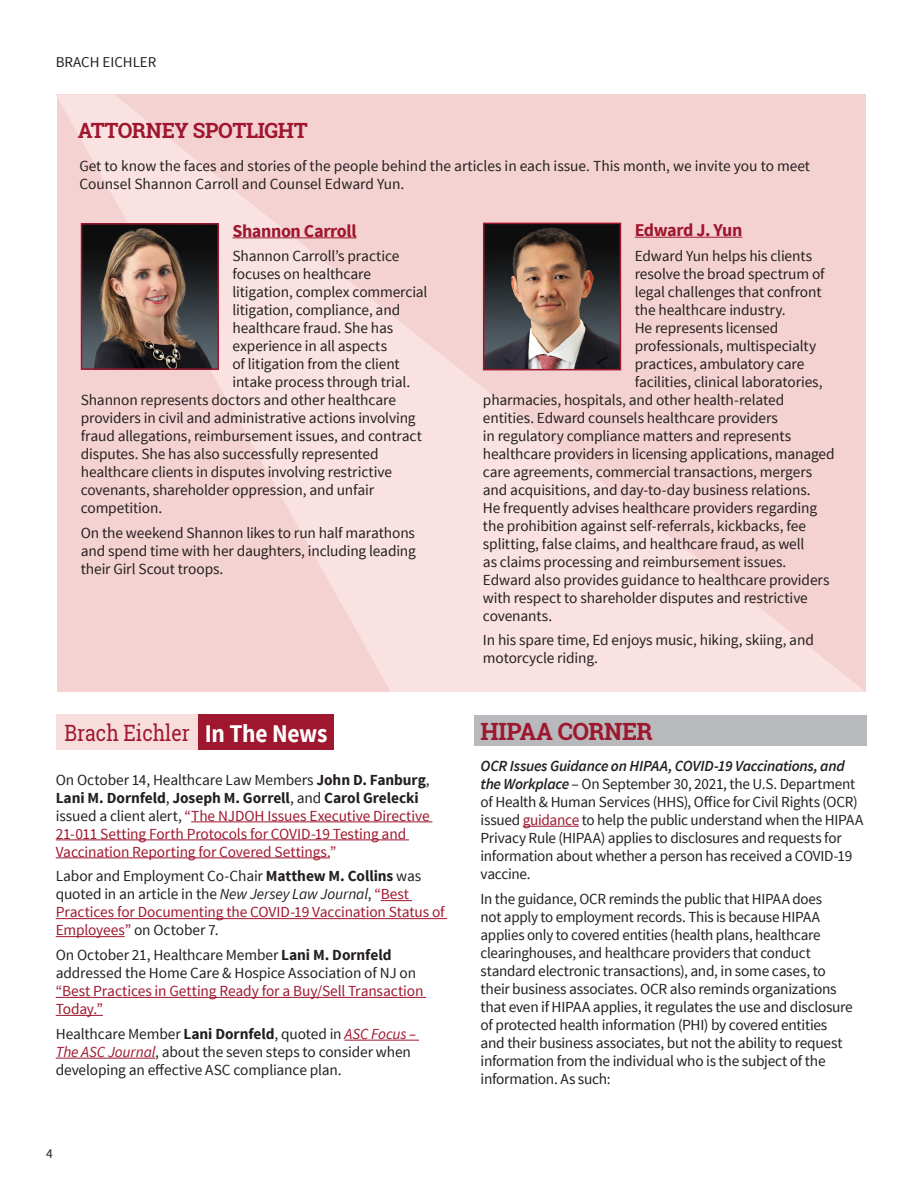
<style>
.page{position:relative;width:918px;height:1188px;background:#fff}
.page>*{position:absolute;margin:0;border:0;box-sizing:border-box;transform-origin:0 0}
.t1{font:700 25.5px "Source Sans Pro";letter-spacing:-.01em;color:#fff;scale:.92 1}
.FOR_MORE_INFORMATI{font:700 23.7px "Roboto Slab";letter-spacing:-.02em;color:#9f172e}
.t2{font:22.5px "Roboto Slab";color:#9f172e;scale:.86 1}
.Back_Page_Contacts{font:700 21px "Roboto Slab";letter-spacing:-.02em;color:#9f172e}
.Back_Page_Contacts-2{font:700 18px "Source Sans Pro";letter-spacing:-.02em;color:#9f172e}
.Back_Page_Contacts-3{font:15.3px/18px "Source Sans Pro";letter-spacing:-.01em;color:#231f20;text-align:justify}
.hyperlink{font:15.3px/18px "Source Sans Pro";letter-spacing:-.015em;color:#231f20}
.FOR_MORE_INFORMATI-2{font:15.3px/18px "Source Sans Pro";letter-spacing:-.01em;color:#9f172e}
.FOR_MORE_INFORMATI-3{font:15.3px/18px "Source Sans Pro";letter-spacing:-.005em;color:#231f20}
.t3{font:15px "Source Sans Pro";color:#231f20}
.Page_Numbers_9_13_65{font:13.5px "Source Sans Pro";color:#231f20}
.s1{color:#231f20}
.s2{font-weight:700;color:#231f20}
.s3{font-style:italic;color:#231f20}
.s4{font-weight:700}
.s5{color:#9f172e}
.s6{font-style:italic;color:#9f172e}
.s7{font-weight:600;font-style:italic}
</style>
<div class="page">
<div style="left:474px;top:716px;width:393px;height:30px;background:#b8b9bc"></div>
<hr style="left:191px;top:822px;width:241px;height:1px;background:#9f172e">
<hr style="left:56px;top:840px;width:353px;height:1px;background:#9f172e">
<hr style="left:56px;top:858px;width:274px;height:1px;background:#9f172e">
<hr style="left:381px;top:900px;width:31px;height:1px;background:#9f172e">
<hr style="left:56px;top:918px;width:391px;height:1px;background:#9f172e">
<hr style="left:56px;top:936px;width:69px;height:1px;background:#9f172e">
<hr style="left:56px;top:997px;width:370px;height:1px;background:#9f172e">
<hr style="left:56px;top:1015px;width:47px;height:1px;background:#9f172e">
<hr style="left:345px;top:1040px;width:74px;height:1px;background:#9f172e">
<hr style="left:56px;top:1058px;width:99px;height:1px;background:#9f172e">
<div style="left:56px;top:715px;width:143px;height:35px;background:#f7dddc"></div>
<div style="left:199px;top:715px;width:135px;height:35px;background:#9f172e"></div>
<hr style="left:523px;top:826px;width:56px;height:1px;background:#9f172e">
<svg style="left:56px;top:94px;width:810px;height:598px;background:#f5d7d6"></svg>
<hr style="left:232px;top:237px;width:125px;height:1px;background:#9f172e">
<hr style="left:635px;top:237px;width:107px;height:1px;background:#9f172e">
<img style="left:84px;top:226px;width:132px;height:141px">
<div style="left:81px;top:223px;width:138px;height:147px;border:2px solid #9f172e"></div>
<img style="left:486px;top:226px;width:132px;height:141px">
<div style="left:483px;top:223px;width:138px;height:147px;border:2px solid #9f172e"></div>
<p class="t3" style="left:56px;top:52px;width:102px">BRACH EICHLER</p>
<p class="Back_Page_Contacts" style="left:78px;top:116px;width:232px">ATTORNEY SPOTLIGHT</p>
<p class="hyperlink" style="left:79px;top:157px;width:732px">Get to know the faces and stories of the people behind the articles in each issue. This month, we invite you to meet<br>Counsel Shannon Carroll and Counsel Edward Yun.</p>
<p class="Back_Page_Contacts-2" style="left:232px;top:219px;width:126px">Shannon Carroll</p>
<p class="Back_Page_Contacts-3" style="left:232px;top:247px;width:168px">Shannon Carroll’s practice</p>
<p class="Back_Page_Contacts-3" style="left:232px;top:265px;width:140px">focuses on healthcare</p>
<p class="Back_Page_Contacts-3" style="left:232px;top:283px;width:196px">litigation, complex commercial</p>
<p class="Back_Page_Contacts-3" style="left:232px;top:301px;width:169px">litigation, compliance, and</p>
<p class="Back_Page_Contacts-3" style="left:232px;top:319px;width:162px">healthcare fraud. She has</p>
<p class="Back_Page_Contacts-3" style="left:232px;top:337px;width:156px">experience in all aspects</p>
<p class="Back_Page_Contacts-3" style="left:232px;top:355px;width:169px">of litigation from the client</p>
<p class="Back_Page_Contacts-3" style="left:232px;top:373px;width:179px">intake process through trial.</p>
<p class="Back_Page_Contacts-3" style="left:81px;top:391px;width:317px">Shannon represents doctors and other healthcare</p>
<p class="Back_Page_Contacts-3" style="left:81px;top:409px;width:336px">providers in civil and administrative actions involving</p>
<p class="Back_Page_Contacts-3" style="left:81px;top:427px;width:343px">fraud allegations, reimbursement issues, and contract</p>
<p class="Back_Page_Contacts-3" style="left:81px;top:445px;width:299px">disputes. She has also successfully represented</p>
<p class="Back_Page_Contacts-3" style="left:81px;top:463px;width:313px">healthcare clients in disputes involving restrictive</p>
<p class="Back_Page_Contacts-3" style="left:81px;top:481px;width:295px">covenants, shareholder oppression, and unfair</p>
<p class="Back_Page_Contacts-3" style="left:81px;top:499px;width:83px">competition.</p>
<p class="Back_Page_Contacts-3" style="left:81px;top:524px;width:337px">On the weekend Shannon likes to run half marathons and spend time with her daughters, including leading their Girl Scout troops.</p>
<p class="t2" style="left:65px;top:718px;width:147px">Brach Eichler</p>
<p class="t1" style="left:205px;top:717px;width:135px">In The News</p>
<p class="FOR_MORE_INFORMATI-2" style="left:56px;top:771px;width:375px"><span class="s1">On October 14, Healthcare Law Members</span> <span class="s2">John D. Fanburg</span><span class="s1">, </span><span class="s2">Lani M. Dornfeld</span><span class="s1">,</span> <span class="s2">Joseph M. Gorrell</span><span class="s1">, and</span> <span class="s2">Carol Grelecki </span><span class="s1">issued a client alert,</span> “The NJDOH Issues Executive Directive 21-011 Setting Forth Protocols for COVID-19 Testing and Vaccination Reporting for Covered Settings.”</p>
<p class="FOR_MORE_INFORMATI-2" style="left:56px;top:868px;width:390px"><span class="s1">Labor and Employment Co-Chair</span> <span class="s2">Matthew M. Collins</span> <span class="s1">was quoted in an article in the</span> <span class="s3">New Jersey Law Journal</span><span class="s1">,</span> “Best Practices for Documenting the COVID-19 Vaccination Status of Employees” <span class="s1">on October 7.</span></p>
<p class="FOR_MORE_INFORMATI-3" style="left:56px;top:946px;width:369px">On October 21, Healthcare Member <span class="s4">Lani M. Dornfeld </span>addressed the Home Care &amp; Hospice Association of NJ on <span class="s5">“Best Practices in Getting Ready for a Buy/Sell Transaction Today.”</span></p>
<p class="FOR_MORE_INFORMATI-3" style="left:56px;top:1025px;width:362px">Healthcare Member <span class="s4">Lani Dornfeld</span>, quoted in <span class="s6">ASC Focus –<br>The ASC Journal</span>, about the seven steps to consider when developing an effective ASC compliance plan.</p>
<p class="Page_Numbers_9_13_65" style="left:46px;top:1145px;width:8px">4</p>
<p class="Back_Page_Contacts-2" style="left:635px;top:218px;width:109px">Edward J. Yun</p>
<p class="Back_Page_Contacts-3" style="left:635px;top:247px;width:179px">Edward Yun helps his clients</p>
<p class="Back_Page_Contacts-3" style="left:635px;top:265px;width:191px">resolve the broad spectrum of</p>
<p class="Back_Page_Contacts-3" style="left:635px;top:283px;width:188px">legal challenges that confront</p>
<p class="Back_Page_Contacts-3" style="left:635px;top:301px;width:153px">the healthcare industry.</p>
<p class="Back_Page_Contacts-3" style="left:635px;top:319px;width:145px">He represents licensed</p>
<p class="Back_Page_Contacts-3" style="left:635px;top:337px;width:183px">professionals, multispecialty</p>
<p class="Back_Page_Contacts-3" style="left:635px;top:355px;width:171px">practices, ambulatory care</p>
<p class="Back_Page_Contacts-3" style="left:635px;top:373px;width:189px">facilities, clinical laboratories,</p>
<p class="Back_Page_Contacts-3" style="left:483px;top:391px;width:303px">pharmacies, hospitals, and other health-related</p>
<p class="Back_Page_Contacts-3" style="left:483px;top:409px;width:297px">entities. Edward counsels healthcare providers</p>
<p class="Back_Page_Contacts-3" style="left:483px;top:427px;width:310px">in regulatory compliance matters and represents</p>
<p class="Back_Page_Contacts-3" style="left:483px;top:445px;width:353px">healthcare providers in licensing applications, managed</p>
<p class="Back_Page_Contacts-3" style="left:483px;top:463px;width:331px">care agreements, commercial transactions, mergers</p>
<p class="Back_Page_Contacts-3" style="left:483px;top:481px;width:329px">and acquisitions, and day-to-day business relations.</p>
<p class="Back_Page_Contacts-3" style="left:483px;top:499px;width:336px">He frequently advises healthcare providers regarding</p>
<p class="Back_Page_Contacts-3" style="left:483px;top:517px;width:325px">the prohibition against self-referrals, kickbacks, fee</p>
<p class="Back_Page_Contacts-3" style="left:483px;top:535px;width:323px">splitting, false claims, and healthcare fraud, as well</p>
<p class="Back_Page_Contacts-3" style="left:483px;top:553px;width:305px">as claims processing and reimbursement issues.</p>
<p class="Back_Page_Contacts-3" style="left:483px;top:571px;width:348px">Edward also provides guidance to healthcare providers</p>
<p class="Back_Page_Contacts-3" style="left:483px;top:589px;width:326px">with respect to shareholder disputes and restrictive</p>
<p class="Back_Page_Contacts-3" style="left:483px;top:607px;width:71px">covenants.</p>
<p class="Back_Page_Contacts-3" style="left:483px;top:632px;width:332px">In his spare time, Ed enjoys music, hiking, skiing, and motorcycle riding.</p>
<p class="FOR_MORE_INFORMATI" style="left:481px;top:715px;width:174px">HIPAA CORNER</p>
<p class="hyperlink" style="left:481px;top:757px;width:384px"><span class="s7">OCR Issues Guidance on HIPAA, COVID-19 Vaccinations, and the Workplace</span> – On September 30, 2021, the U.S. Department of Health &amp; Human Services (HHS), Office for Civil Rights (OCR) issued <span class="s5">guidance</span> to help the public understand when the HIPAA Privacy Rule (HIPAA) applies to disclosures and requests for information about whether a person has received a COVID-19 vaccine.</p>
<p class="hyperlink" style="left:481px;top:890px;width:374px">In the guidance, OCR reminds the public that HIPAA does<br>not apply to employment records. This is because HIPAA applies only to covered entities (health plans, healthcare clearinghouses, and healthcare providers that conduct standard electronic transactions), and, in some cases, to their business associates. OCR also reminds organizations that even if HIPAA applies, it regulates the use and disclosure of protected health information (PHI) by covered entities and their business associates, but not the ability to request information from the individual who is the subject of the information. As such:</p>
</div>
